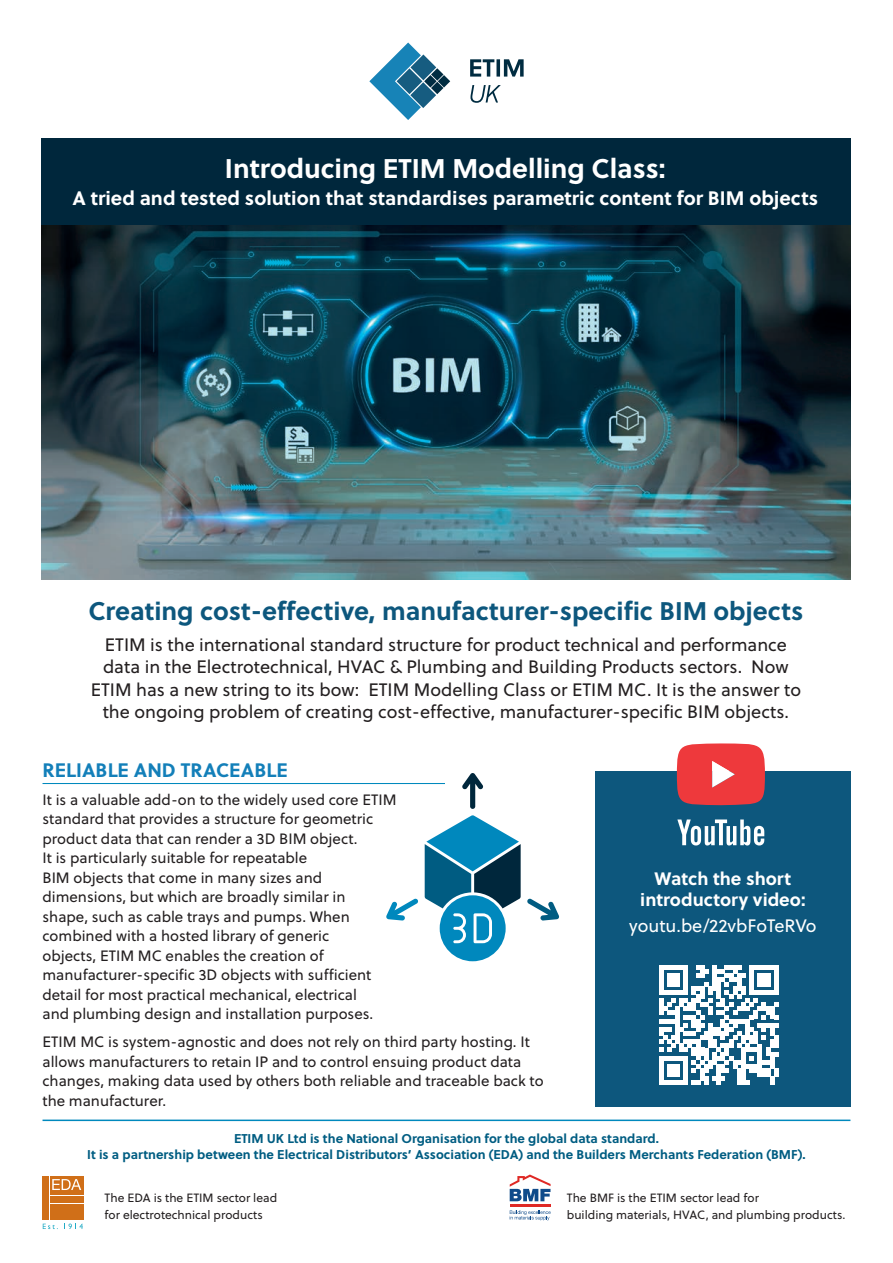
<style>
.page{position:relative;width:893px;height:1263px;background:#fff}
.page>*{position:absolute;margin:0;border:0;box-sizing:border-box;transform-origin:0 0}
.t1{font:700 27px "Soleil";color:#fff}
.t2{font:700 25.5px "Soleil";color:#0d577d}
.t3{font:700 19.5px "Soleil";color:#fff}
.t4{font:700 19.5px "Soleil";color:#137fb9}
.t5{font:18px/22.5px "Soleil";color:#231f20;text-align:center}
.t6{font:700 18px/21px "Soleil";color:#fff;text-align:center}
.t7{font:18px "Soleil";color:#fff}
.t8{font:15px/19.5px "Soleil";color:#231f20}
.t9{font:700 12.75px "Soleil";color:#005d82}
.t10{font:12px/16.5px "Soleil";color:#231f20}
</style>
<div class="page">
<div style="left:50px;top:1176px;width:34px;height:19px;background:#d06f18"></div>
<div style="left:43px;top:1176px;width:6px;height:44px;background:#d06f18"></div>
<div style="left:50px;top:1196px;width:34px;height:7px;background:#d06f18"></div>
<div style="left:50px;top:1204px;width:34px;height:5px;background:#d06f18"></div>
<div style="left:50px;top:1211px;width:34px;height:9px;background:#d06f18"></div>
<svg style="left:52px;top:1179px;width:29px;height:11px"></svg>
<svg style="left:43px;top:1224px;width:15px;height:5px"></svg>
<svg style="left:64px;top:1223px;width:19px;height:6px"></svg>
<hr style="left:43px;top:1119px;width:807px;height:2px;background:#0089bd">
<svg style="left:510px;top:1210px;width:41px;height:10px"></svg>
<hr style="left:510px;top:1204px;width:40px;height:2px;background:#df2925">
<svg style="left:510px;top:1174px;width:41px;height:27px"></svg>
<img style="left:41px;top:225px;width:809px;height:354px">
<svg style="left:470px;top:59px;width:24px;height:18px"></svg>
<svg style="left:496px;top:59px;width:4px;height:18px"></svg>
<svg style="left:504px;top:59px;width:20px;height:18px"></svg>
<svg style="left:369px;top:43px;width:81px;height:77px"></svg>
<svg style="left:470px;top:85px;width:31px;height:18px"></svg>
<div style="left:41px;top:138px;width:809px;height:87px;background:#00273c"></div>
<hr style="left:43px;top:783px;width:402px;height:1px;background:#0089bd">
<div style="left:595px;top:771px;width:255px;height:336px;background:#0d577d"></div>
<svg style="left:659px;top:965px;width:119px;height:120px"></svg>
<svg style="left:677px;top:819px;width:87px;height:26px"></svg>
<svg style="left:677px;top:743px;width:88px;height:63px"></svg>
<div style="left:440px;top:895px;width:66px;height:66px;background:#0088bd;border-radius:50%"></div>
<svg style="left:527px;top:898px;width:32px;height:22px"></svg>
<svg style="left:386px;top:898px;width:32px;height:22px"></svg>
<svg style="left:462px;top:773px;width:21px;height:36px"></svg>
<svg style="left:425px;top:815px;width:96px;height:128px"></svg>
<p class="t1" style="left:225px;top:148px;width:442px">Introducing ETIM Modelling Class:</p>
<p class="t3" style="left:72px;top:183px;width:747px">A tried and tested solution that standardises parametric content for BIM objects</p>
<p class="t2" style="left:88px;top:591px;width:716px">Creating cost-effective, manufacturer-specific BIM objects</p>
<p class="t5" style="left:91px;top:632px;width:712px">ETIM is the international standard structure for product technical and performance data in the Electrotechnical, HVAC &amp; Plumbing and Building Products sectors. Now ETIM has a new string to its bow: ETIM Modelling Class or ETIM MC. It is the answer to the ongoing problem of creating cost-effective, manufacturer-specific BIM objects.</p>
<p class="t4" style="left:43px;top:755px;width:247px">RELIABLE AND TRACEABLE</p>
<p class="t8" style="left:43px;top:789px;width:355px">It is a valuable add-on to the widely used core ETIM standard that provides a structure for geometric product data that can render a 3D BIM object.<br>It is particularly suitable for repeatable<br>BIM objects that come in many sizes and dimensions, but which are broadly similar in<br>shape, such as cable trays and pumps. When combined with a hosted library of generic<br>objects, ETIM MC enables the creation of manufacturer-specific 3D objects with sufficient detail for most practical mechanical, electrical<br>and plumbing design and installation purposes.</p>
<p class="t8" style="left:43px;top:1032px;width:503px">ETIM MC is system-agnostic and does not rely on third party hosting. It allows manufacturers to retain IP and to control ensuing product data changes, making data used by others both reliable and traceable back to the manufacturer.</p>
<p class="t6" style="left:640px;top:867px;width:167px">Watch the short introductory video:</p>
<p class="t7" style="left:629px;top:912px;width:189px">youtu.be/22vbFoTeRVo</p>
<p class="t9" style="left:234px;top:1128px;width:426px">ETIM UK Ltd is the National Organisation for the global data standard.</p>
<p class="t9" style="left:87px;top:1145px;width:720px">It is a partnership between the Electrical Distributors’ Association (EDA) and the Builders Merchants Federation (BMF).</p>
<p class="t10" style="left:105px;top:1189px;width:174px">The EDA is the ETIM sector lead for electrotechnical products</p>
<p class="t10" style="left:567px;top:1189px;width:280px">The BMF is the ETIM sector lead for<br>building materials, HVAC, and plumbing products.</p>
</div>
